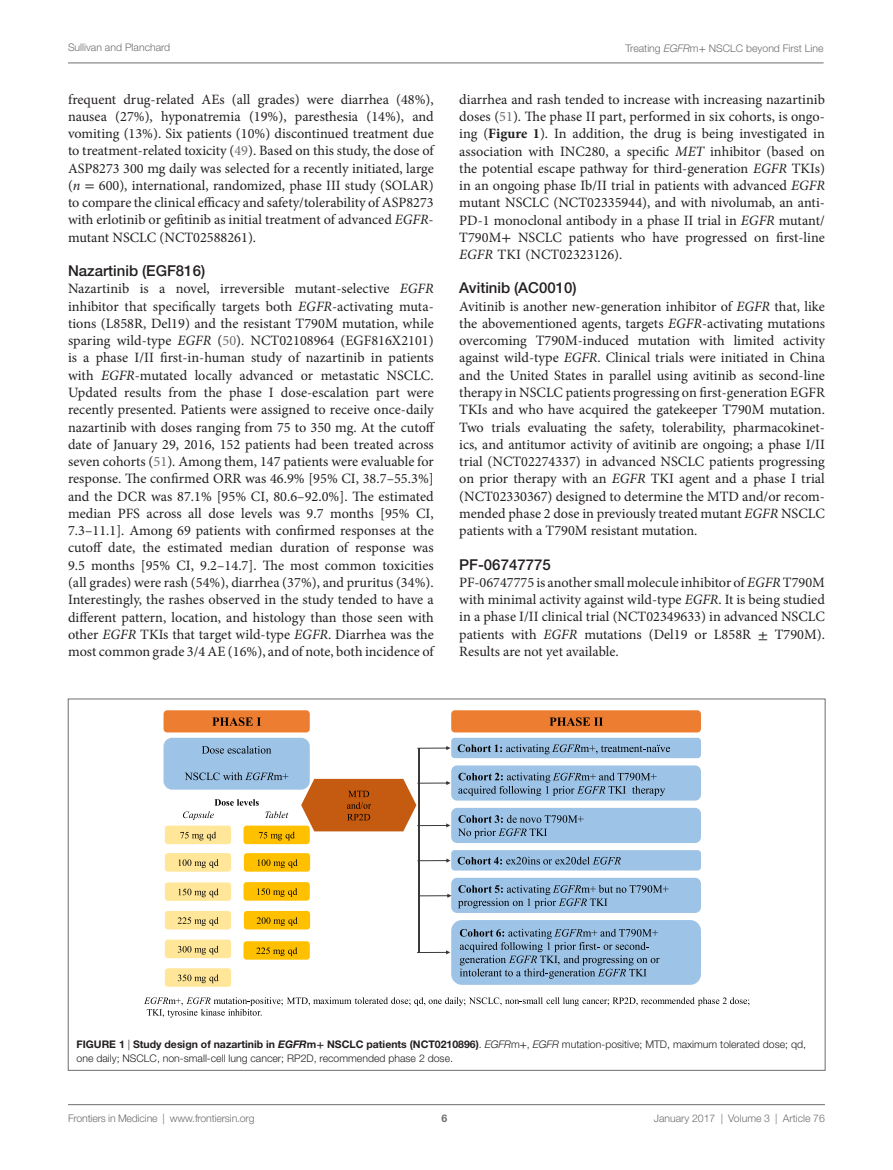
<style>
.page{position:relative;width:893px;height:1170px;background:#fff}
.page>*{position:absolute;margin:0;border:0;box-sizing:border-box;transform-origin:0 0}
.t1{font:500 15px "Helvetica Neue LT Std";color:#231f20}
.t2{font:14.25px/17.2px "Minion Pro";color:#231f20;text-align:justify}
.t3{font:300 10.5px/14.2px "Helvetica Neue LT Std";color:#231f20}
.t4{font:300 10.5px "Helvetica Neue LT Std";color:#6c6d70}
.t5{font:700 10.5px "Helvetica Neue LT Std";color:#231f20}
.t6{font:700 10.5px "Helvetica Neue LT Std";color:#6c6d70}
.s1{font-style:italic}
.s2{font-family:"STIX General";font-weight:400}
.s3{color:#6c6d70}
.s4{font-family:"STIX General"}
.s5{font-weight:700}
.s6{font-weight:700;font-style:italic}
.s7{font-family:"STIX General";font-weight:700}
</style>
<div class="page">
<div style="left:164px;top:710px;width:146px;height:22px;background:#ed7d31;border-radius:4px"></div>
<svg style="left:212px;top:717px;width:49px;height:9px"></svg>
<div style="left:164px;top:737px;width:146px;height:52px;background:#9dc3e6;border-radius:9px"></div>
<svg style="left:202px;top:745px;width:69px;height:8px"></svg>
<svg style="left:185px;top:772px;width:103px;height:8px"></svg>
<div style="left:165px;top:825px;width:66px;height:19px;background:#ffe699;border-radius:3px"></div>
<svg style="left:180px;top:831px;width:36px;height:9px"></svg>
<div style="left:165px;top:853px;width:66px;height:18px;background:#ffe699;border-radius:3px"></div>
<svg style="left:178px;top:859px;width:41px;height:8px"></svg>
<div style="left:244px;top:825px;width:66px;height:19px;background:#ffc000;border-radius:3px"></div>
<svg style="left:259px;top:831px;width:36px;height:9px"></svg>
<div style="left:244px;top:853px;width:66px;height:18px;background:#ffc000;border-radius:3px"></div>
<svg style="left:258px;top:859px;width:40px;height:8px"></svg>
<div style="left:244px;top:882px;width:66px;height:18px;background:#ffc000;border-radius:3px"></div>
<svg style="left:257px;top:888px;width:40px;height:8px"></svg>
<div style="left:244px;top:910px;width:66px;height:19px;background:#ffc000;border-radius:3px"></div>
<svg style="left:257px;top:917px;width:41px;height:8px"></svg>
<div style="left:244px;top:941px;width:66px;height:18px;background:#ffc000;border-radius:3px"></div>
<svg style="left:256px;top:947px;width:41px;height:9px"></svg>
<div style="left:165px;top:882px;width:66px;height:18px;background:#ffe699;border-radius:3px"></div>
<svg style="left:178px;top:888px;width:41px;height:9px"></svg>
<div style="left:165px;top:910px;width:66px;height:19px;background:#ffe699;border-radius:3px"></div>
<svg style="left:178px;top:917px;width:41px;height:8px"></svg>
<div style="left:165px;top:939px;width:66px;height:19px;background:#ffe699;border-radius:3px"></div>
<svg style="left:178px;top:945px;width:41px;height:9px"></svg>
<div style="left:165px;top:968px;width:66px;height:18px;background:#ffe699;border-radius:3px"></div>
<svg style="left:178px;top:974px;width:41px;height:9px"></svg>
<svg style="left:214px;top:799px;width:45px;height:6px"></svg>
<svg style="left:183px;top:811px;width:31px;height:9px"></svg>
<svg style="left:265px;top:811px;width:23px;height:7px"></svg>
<div style="left:451px;top:710px;width:250px;height:22px;background:#ed7d31;border-radius:4px"></div>
<svg style="left:549px;top:717px;width:54px;height:9px"></svg>
<div style="left:451px;top:737px;width:250px;height:21px;background:#9dc3e6;border-radius:3px"></div>
<svg style="left:458px;top:744px;width:212px;height:10px"></svg>
<div style="left:451px;top:765px;width:250px;height:35px;background:#9dc3e6;border-radius:6px"></div>
<svg style="left:458px;top:772px;width:207px;height:24px"></svg>
<div style="left:451px;top:807px;width:250px;height:36px;background:#9dc3e6;border-radius:6px"></div>
<svg style="left:458px;top:815px;width:126px;height:7px"></svg>
<svg style="left:458px;top:828px;width:89px;height:10px"></svg>
<div style="left:451px;top:850px;width:250px;height:20px;background:#9dc3e6;border-radius:3px"></div>
<svg style="left:458px;top:856px;width:163px;height:8px"></svg>
<div style="left:451px;top:877px;width:250px;height:35px;background:#9dc3e6;border-radius:6px"></div>
<svg style="left:458px;top:885px;width:211px;height:23px"></svg>
<div style="left:451px;top:920px;width:250px;height:64px;background:#9dc3e6;border-radius:11px"></div>
<svg style="left:460px;top:928px;width:199px;height:50px"></svg>
<hr style="left:418px;top:748px;width:1px;height:204px;background:#3b3838">
<svg style="left:417px;top:746px;width:34px;height:4px"></svg>
<svg style="left:301px;top:778px;width:150px;height:53px"></svg>
<svg style="left:417px;top:858px;width:34px;height:4px"></svg>
<svg style="left:419px;top:893px;width:33px;height:4px"></svg>
<svg style="left:417px;top:950px;width:33px;height:4px"></svg>
<svg style="left:144px;top:997px;width:605px;height:20px"></svg>
<hr style="left:68px;top:63px;width:756px;height:1px;background:#6c6d70">
<hr style="left:68px;top:1104px;width:757px;height:1px;background:#6c6d70">
<p class="t4" style="left:68px;top:41px;width:104px">Sullivan and Planchard</p>
<p class="t4" style="left:625px;top:42px;width:200px">Treating <span class="s1">EGFR</span>m<span class="s2">+</span> NSCLC beyond First Line</p>
<p class="t2" style="left:68px;top:90px;width:367px">frequent drug-related AEs (all grades) were diarrhea (48%), nausea (27%), hyponatremia (19%), paresthesia (14%), and vomiting (13%). Six patients (10%) discontinued treatment due to treatment-related toxicity (<span class="s3">49</span>). Based on this study, the dose of ASP8273 300 mg daily was selected for a recently initiated, large (<span class="s1">n</span> <span class="s4">=</span> 600), international, randomized, phase III study (SOLAR) to compare the clinical efficacy and safety/tolerability of ASP8273 with erlotinib or gefitinib as initial treatment of advanced <span class="s1">EGFR&shy;</span>mutant NSCLC (NCT02588261).</p>
<p class="t1" style="left:68px;top:262px;width:139px">Nazartinib (EGF816)</p>
<p class="t2" style="left:68px;top:280px;width:369px">Nazartinib is a novel, irreversible mutant-selective <span class="s1">EGFR </span>inhibitor that specifically targets both <span class="s1">EGFR</span>-activating muta&shy;tions (L858R, Del19) and the resistant T790M mutation, while sparing wild-type <span class="s1">EGFR</span> (<span class="s3">50</span>). NCT02108964 (EGF816X2101) is a phase I/II first-in-human study of nazartinib in patients with <span class="s1">EGFR</span>-mutated locally advanced or metastatic NSCLC.<br>Updated results from the phase I dose-escalation part were recently presented. Patients were assigned to receive once-daily nazartinib with doses ranging from 75 to 350 mg. At the cutoff date of January 29, 2016, 152 patients had been treated across seven cohorts (<span class="s3">51</span>). Among them, 147 patients were evaluable for response. The confirmed ORR was 46.9% [95% CI, 38.7–55.3%] and the DCR was 87.1% [95% CI, 80.6–92.0%]. The estimated median PFS across all dose levels was 9.7 months [95% CI, 7.3–11.1]. Among 69 patients with confirmed responses at the cutoff date, the estimated median duration of response was 9.5 months [95% CI, 9.2–14.7]. The most common toxicities (all grades) were rash (54%), diarrhea (37%), and pruritus (34%).<br>Interestingly, the rashes observed in the study tended to have a different pattern, location, and histology than those seen with other <span class="s1">EGFR</span> TKIs that target wild-type <span class="s1">EGFR</span>. Diarrhea was the most common grade 3/4 AE (16%), and of note, both incidence of</p>
<p class="t2" style="left:459px;top:91px;width:367px">diarrhea and rash tended to increase with increasing nazartinib doses (<span class="s3">51</span>). The phase II part, performed in six cohorts, is ongo&shy;ing (<span class="s5">Figure 1</span>). In addition, the drug is being investigated in association with INC280, a specific <span class="s1">MET</span> inhibitor (based on the potential escape pathway for third-generation <span class="s1">EGFR</span> TKIs) in an ongoing phase Ib/II trial in patients with advanced <span class="s1">EGFR </span>mutant NSCLC (NCT02335944), and with nivolumab, an anti-PD-1 monoclonal antibody in a phase II trial in <span class="s1">EGFR</span> mutant/ T790M<span class="s4">+</span> NSCLC patients who have progressed on first-line <span class="s1">EGFR</span> TKI (NCT02323126).</p>
<p class="t1" style="left:459px;top:279px;width:119px">Avitinib (AC0010)</p>
<p class="t2" style="left:459px;top:297px;width:367px">Avitinib is another new-generation inhibitor of <span class="s1">EGFR</span> that, like the abovementioned agents, targets <span class="s1">EGFR</span>-activating mutations overcoming T790M-induced mutation with limited activity against wild-type <span class="s1">EGFR</span>. Clinical trials were initiated in China and the United States in parallel using avitinib as second-line therapy in NSCLC patients progressing on first-generation EGFR TKIs and who have acquired the gatekeeper T790M mutation.<br>Two trials evaluating the safety, tolerability, pharmacokinet&shy;ics, and antitumor activity of avitinib are ongoing; a phase I/II trial (NCT02274337) in advanced NSCLC patients progressing on prior therapy with an <span class="s1">EGFR</span> TKI agent and a phase I trial (NCT02330367) designed to determine the MTD and/or recom&shy;mended phase 2 dose in previously treated mutant <span class="s1">EGFR</span> NSCLC patients with a T790M resistant mutation.</p>
<p class="t1" style="left:459px;top:555px;width:93px">PF-06747775</p>
<p class="t2" style="left:459px;top:573px;width:367px">PF-06747775 is another small molecule inhibitor of <span class="s1">EGFR</span> T790M with minimal activity against wild-type <span class="s1">EGFR</span>. It is being studied in a phase I/II clinical trial (NCT02349633) in advanced NSCLC patients with <span class="s1">EGFR</span> mutations (Del19 or L858R <span class="s4">±</span> T790M).<br>Results are not yet available.</p>
<p class="t3" style="left:77px;top:1036px;width:731px;text-indent:33px"><span class="s5">e 1</span> | <span class="s5">Study design of nazartinib in</span> <span class="s6">EGFR</span><span class="s5">m</span><span class="s7">+</span> <span class="s5">NSCLC patients (NCT0210896)</span>. <span class="s1">EGFR</span>m<span class="s2">+</span>, <span class="s1">EGFR</span> mutation-positive; MTD, maximum tolerated dose; qd, one daily; NSCLC, non-small-cell lung cancer; RP2D, recommended phase 2 dose.</p>
<p class="t5" style="left:77px;top:1037px;width:18px">Figur</p>
<p class="t4" style="left:68px;top:1111px;width:188px">Frontiers in Medicine | www.frontiersin.org</p>
<p class="t4" style="left:654px;top:1111px;width:173px">January 2017 | Volume 3 | Article 76</p>
<p class="t6" style="left:441px;top:1111px;width:7px">6</p>
</div>
